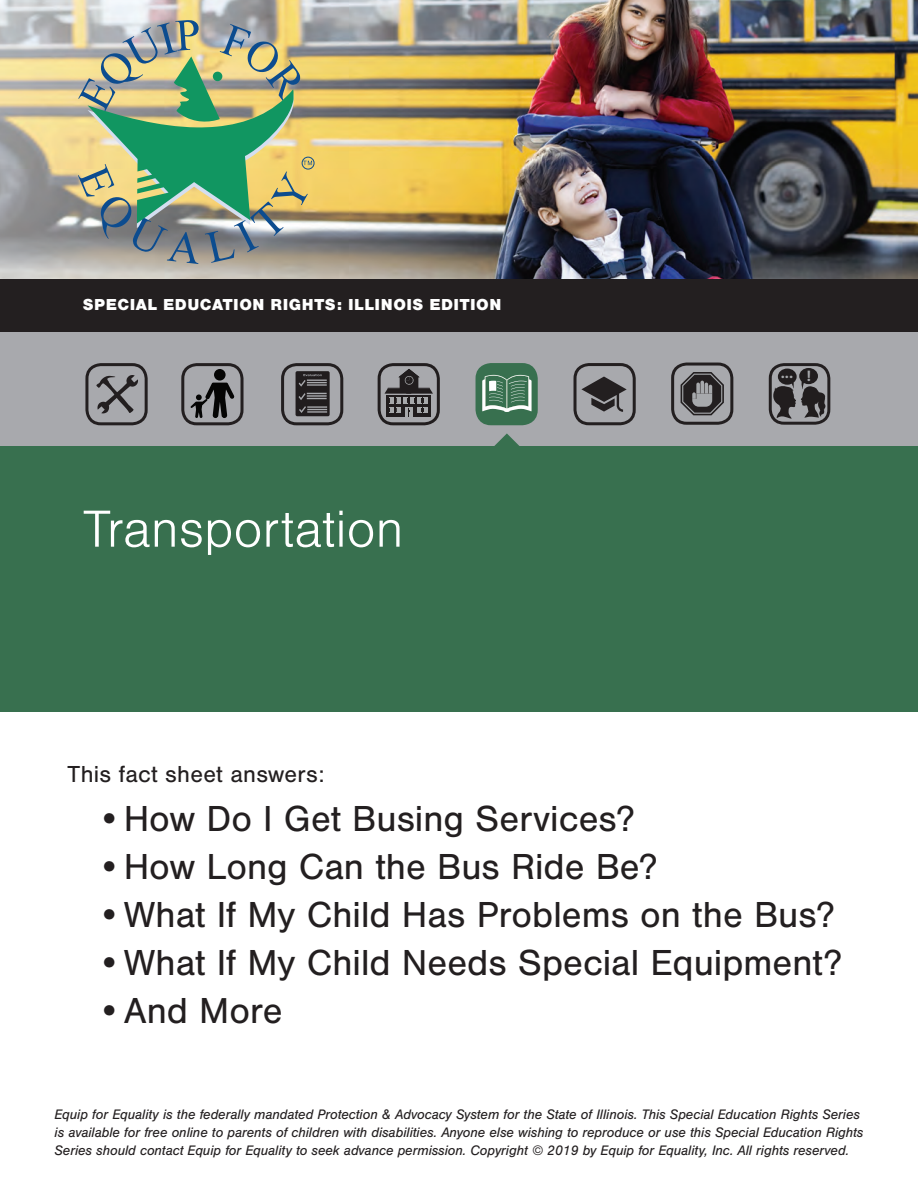
<style>
.page{position:relative;width:918px;height:1188px;background:#fff}
.page>*{position:absolute;margin:0;border:0;box-sizing:border-box;transform-origin:0 0}
.t1{font:300 54px "Nimbus San";color:#fff}
.t2{font:37.5px "Nimbus San";color:#231f20}
.t3{font:24px "Nimbus San";letter-spacing:.01em;color:#231f20}
.t4{font:900 16.5px "Nimbus San";letter-spacing:.03em;color:#fff}
.t5{font:700 15px "Sofia Pro";color:#a7a9ac}
.t6{font:italic 14.25px/18px "Nimbus San";letter-spacing:-.005em;color:#231f20}
</style>
<div class="page">
<img style="left:0;top:0;width:918px;height:279px">
<div style="left:0;top:279px;width:918px;height:54px;background:#231f20"></div>
<div style="left:0;top:443px;width:918px;height:269px;background:#38704f"></div>
<img style="left:78px;top:20px;width:234px;height:244px">
<div style="left:302px;top:157px;width:12px;height:12px;border:1px solid #0c4c8f;border-radius:50%"></div>
<div style="left:0;top:332px;width:918px;height:114px;background:#a8a9ad"></div>
<svg style="left:494px;top:433px;width:26px;height:13px"></svg>
<svg style="left:671px;top:363px;width:62px;height:62px"></svg>
<div style="left:476px;top:363px;width:62px;height:62px;background:#38704f;border-radius:16px"></div>
<svg style="left:482px;top:375px;width:50px;height:37px"></svg>
<svg style="left:378px;top:363px;width:62px;height:62px"></svg>
<svg style="left:769px;top:363px;width:61px;height:62px"></svg>
<svg style="left:181px;top:363px;width:63px;height:62px"></svg>
<div style="left:214px;top:369px;width:12px;height:12px;background:#050504;border-radius:50%"></div>
<svg style="left:574px;top:363px;width:62px;height:62px"></svg>
<svg style="left:281px;top:363px;width:62px;height:62px"></svg>
<svg style="left:85px;top:363px;width:63px;height:62px"></svg>
<p class="t4" style="left:83px;top:296px;width:420px">SPECIAL EDUCATION RIGHTS: ILLINOIS EDITION</p>
<h1 class="t1" style="left:83px;top:501px;width:322px">Transportation</h1>
<h3 class="t3" style="left:68px;top:761px;width:259px">This fact sheet answers:</h3>
<p class="t5" style="left:781px;top:361px;width:14px">...</p>
<p class="t5" style="left:807px;top:364px;width:6px">!</p>
<h2 class="t2" style="left:97px;top:798px;width:539px">•How Do I Get Busing Services?</h2>
<h2 class="t2" style="left:97px;top:846px;width:562px">•How Long Can the Bus Ride Be?</h2>
<h2 class="t2" style="left:97px;top:894px;width:739px">•What If My Child Has Problems on the Bus?</h2>
<h2 class="t2" style="left:97px;top:942px;width:747px">•What If My Child Needs Special Equipment?</h2>
<h2 class="t2" style="left:97px;top:990px;width:187px">•And More</h2>
<p class="t6" style="left:55px;top:1106px;width:810px">Equip for Equality is the federally mandated Protection &amp; Advocacy System for the State of Illinois. This Special Education Rights Series is available for free online to parents of children with disabilities. Anyone else wishing to reproduce or use this Special Education Rights<br>Series should contact Equip for Equality to seek advance permission. Copyright © 2019 by Equip for Equality, Inc. All rights reserved.</p>
</div>
